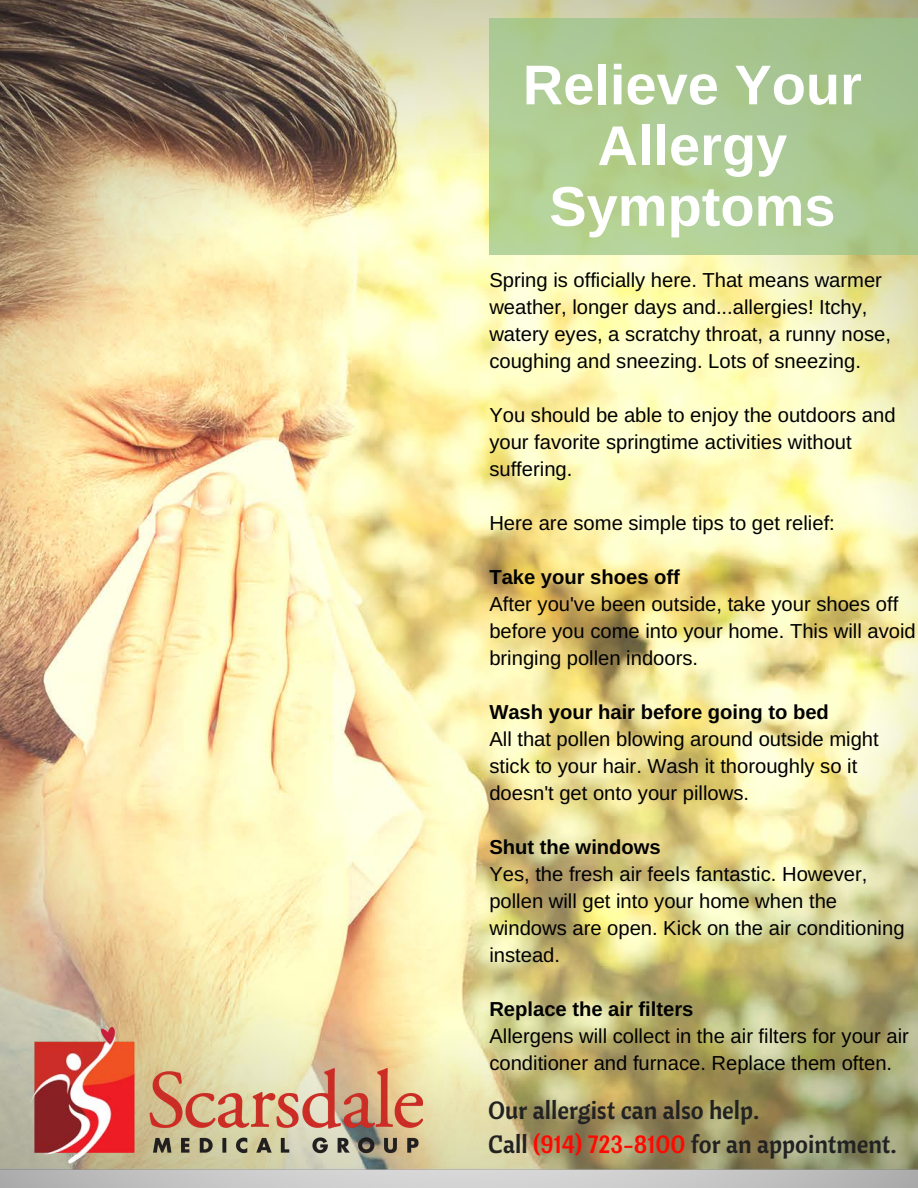
<style>
.page{position:relative;width:918px;height:1188px;background:#fff}
.page>*{position:absolute;margin:0;border:0;box-sizing:border-box;transform-origin:0 0}
.t1{font:700 55.95px/60.8px "Arimo";color:#fff;text-align:center}
.t2{font:24.9px/33.8px "Cantora One";color:#222}
.t3{font:20.25px/27px "Arimo";color:#000}
.t4{font:700 20.25px "Arimo";color:#000}
.s1{color:#ff0800}
</style>
<div class="page">
<img style="left:0;top:0;width:918px;height:1188px">
<div style="left:489px;top:18px;width:429px;height:236px;background:linear-gradient(to right,#b4d194,#a5c38e)"></div>
<img style="left:30px;top:1027px;width:393px;height:137px">
<h1 class="t1" style="left:523px;top:55px;width:341px">Relieve Your<br>Allergy<br>Symptoms</h1>
<p class="t3" style="left:489px;top:267px;width:403px">Spring is officially here. That means warmer weather, longer days and...allergies! Itchy, watery eyes, a scratchy throat, a runny nose, coughing and sneezing. Lots of sneezing.</p>
<p class="t3" style="left:489px;top:402px;width:408px">You should be able to enjoy the outdoors and your favorite springtime activities without suffering.</p>
<p class="t3" style="left:489px;top:510px;width:347px">Here are some simple tips to get relief:</p>
<p class="t4" style="left:489px;top:566px;width:192px">Take your shoes off</p>
<p class="t3" style="left:489px;top:591px;width:428px">After you've been outside, take your shoes off before you come into your home. This will avoid bringing pollen indoors.</p>
<p class="t4" style="left:489px;top:701px;width:341px">Wash your hair before going to bed</p>
<p class="t3" style="left:489px;top:726px;width:391px">All that pollen blowing around outside might stick to your hair. Wash it thoroughly so it doesn't get onto your pillows.</p>
<p class="t4" style="left:489px;top:836px;width:173px">Shut the windows</p>
<p class="t3" style="left:489px;top:861px;width:417px">Yes, the fresh air feels fantastic. However, pollen will get into your home when the windows are open. Kick on the air conditioning instead.</p>
<p class="t4" style="left:489px;top:998px;width:206px">Replace the air filters</p>
<p class="t3" style="left:489px;top:1023px;width:421px">Allergens will collect in the air filters for your air conditioner and furnace. Replace them often.</p>
<p class="t2" style="left:488px;top:1093px;width:410px">Our allergist can also help.<br>Call <span class="s1">(914) 723-8100</span> for an appointment.</p>
</div>
